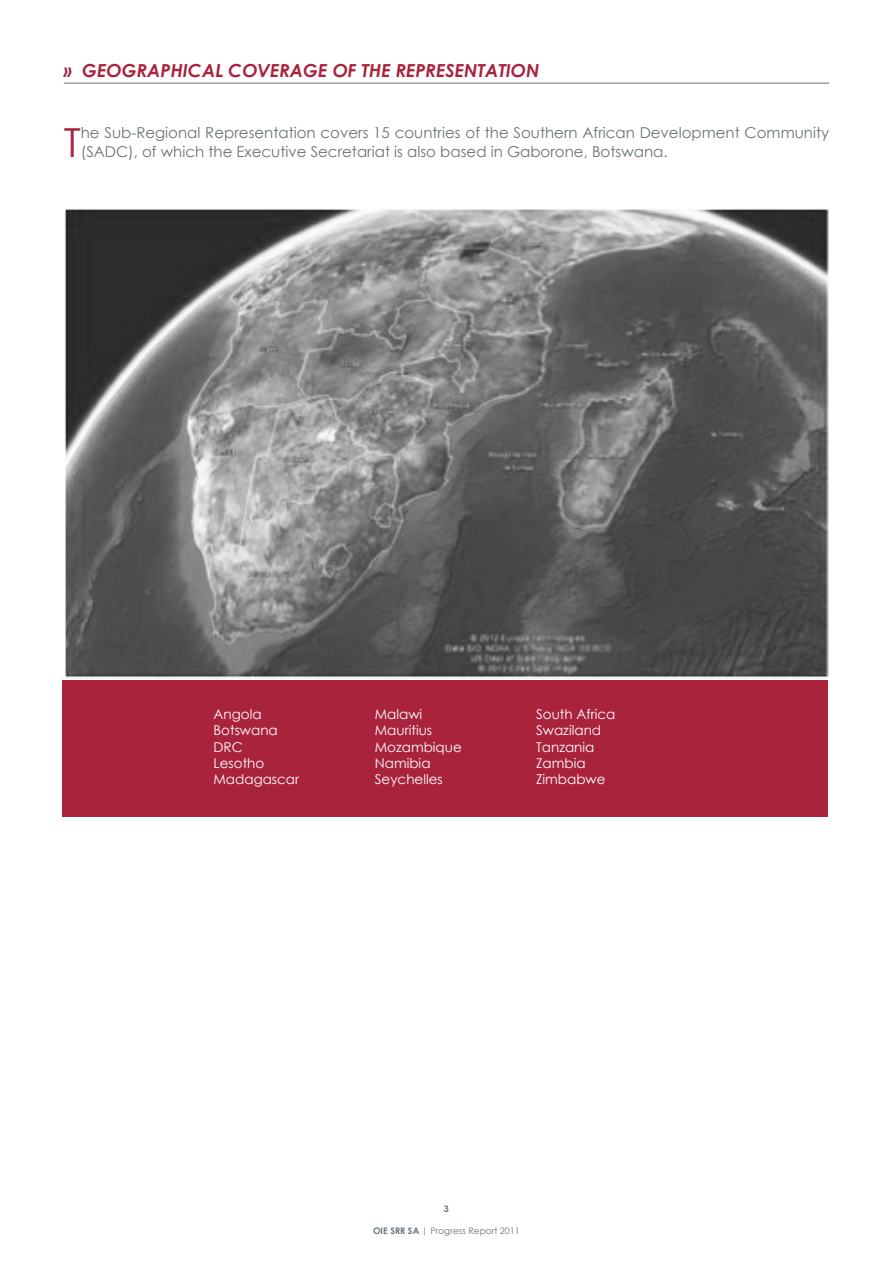
<style>
.page{position:relative;width:893px;height:1263px;background:#fff}
.page>*{position:absolute;margin:0;border:0;box-sizing:border-box;transform-origin:0 0}
.t1{font:40.05px "Century Gothic";color:#a9233d}
.t2{font:italic 700 18px "Century Gothic";color:#a9233d}
.t3{font:15px/18px "Century Gothic";color:#687379}
.t4{font:13.5px "Century Gothic";color:#fff}
.t5{font:9px "Century Gothic";color:#687379}
.t6{font:700 9px "Century Gothic";color:#687379}
.s1{font-weight:700}
</style>
<div class="page">
<img style="left:65px;top:209px;width:764px;height:469px">
<div style="left:63px;top:679px;width:765px;height:137px;background:#a9233d"></div>
<hr style="left:64px;top:83px;width:765px;height:1px;background:#6c6d70">
<p class="t2" style="left:64px;top:57px;width:477px">» GEOGRAPHICAL COVERAGE OF THE REPRESENTATION</p>
<p class="t1" style="left:64px;top:114px;width:19px">T</p>
<p class="t3" style="left:81px;top:124px;width:750px">he Sub-Regional Representation covers 15 countries of the Southern African Development Community (SADC), of which the Executive Secretariat is also based in Gaborone, Botswana.</p>
<p class="t4" style="left:214px;top:705px;width:50px">Angola</p>
<p class="t4" style="left:214px;top:721px;width:66px">Botswana</p>
<p class="t4" style="left:214px;top:737px;width:31px">DRC</p>
<p class="t4" style="left:214px;top:753px;width:52px">Lesotho</p>
<p class="t4" style="left:214px;top:770px;width:87px">Madagascar</p>
<p class="t4" style="left:375px;top:705px;width:49px">Malawi</p>
<p class="t4" style="left:375px;top:721px;width:59px">Mauritius</p>
<p class="t4" style="left:375px;top:737px;width:88px">Mozambique</p>
<p class="t4" style="left:375px;top:753px;width:57px">Namibia</p>
<p class="t4" style="left:375px;top:770px;width:69px">Seychelles</p>
<p class="t4" style="left:536px;top:705px;width:81px">South Africa</p>
<p class="t4" style="left:536px;top:721px;width:67px">Swaziland</p>
<p class="t4" style="left:536px;top:737px;width:60px">Tanzania</p>
<p class="t4" style="left:536px;top:753px;width:51px">Zambia</p>
<p class="t4" style="left:536px;top:770px;width:71px">Zimbabwe</p>
<p class="t6" style="left:444px;top:1202px;width:7px">3</p>
<p class="t5" style="left:373px;top:1224px;width:148px"><span class="s1">OIE SRR SA</span> | Progress Report 2011</p>
</div>
